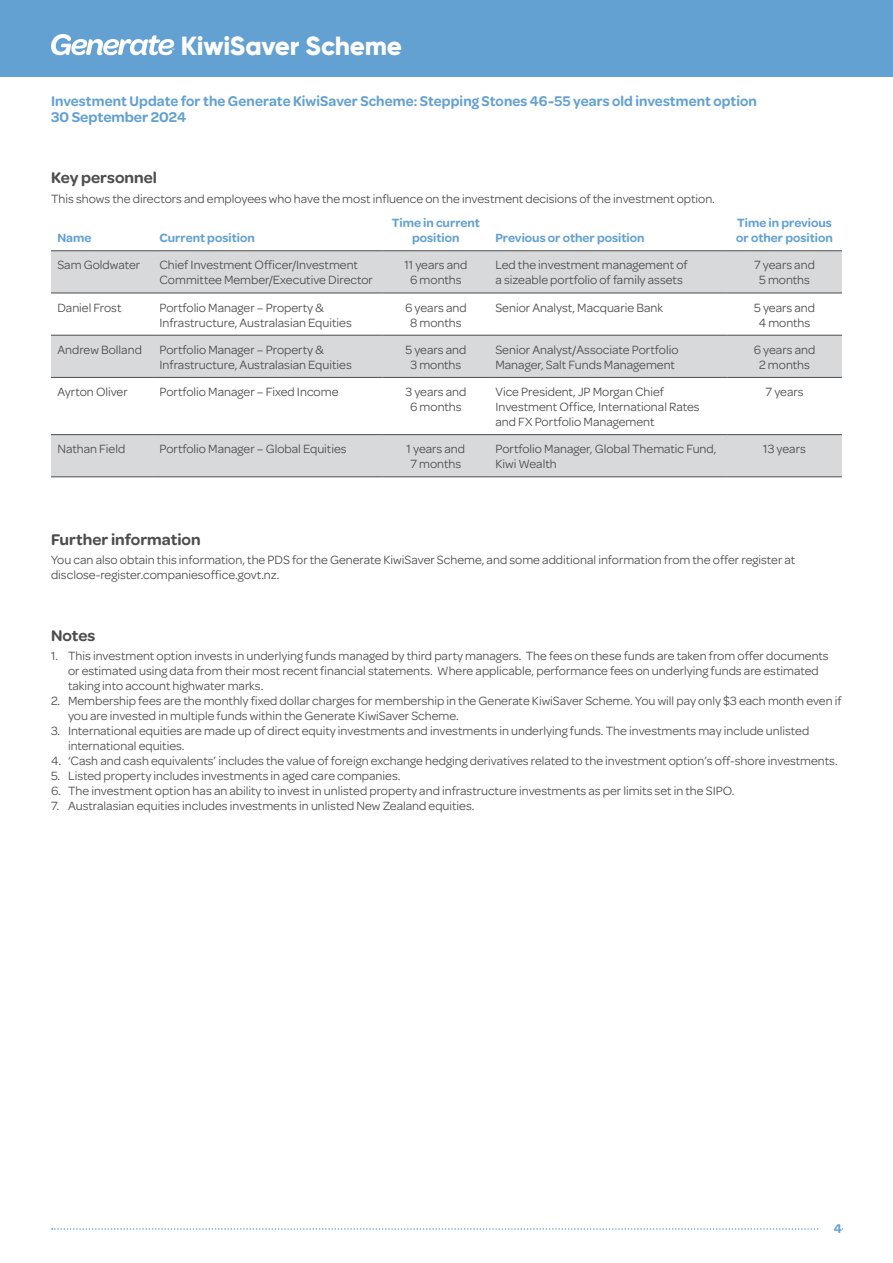
<style>
.page{position:relative;width:893px;height:1263px;background:#fff}
.page>*{position:absolute;margin:0;border:0;box-sizing:border-box;transform-origin:0 0}
.t1{font:800 26.25px "Gilroy";letter-spacing:-.01em;color:#fff}
.t2{font:600 16.5px "Omnes";color:#4d4d4f}
.t3{font:600 15px/16.5px "Omnes";letter-spacing:.005em;color:#63a1d3;scale:.96 1}
.t4{font:600 13.5px "Omnes";color:#63a1d3}
.t5{font:12.75px/15px "Omnes";color:#4d4d4f}
.t6{font:600 12.75px/15px "Omnes";color:#63a1d3;text-align:center}
</style>
<div class="page">
<svg style="left:52px;top:1228px;width:767px;height:2px"></svg>
<div style="left:0;top:0;width:893px;height:76px;background:#63a1d3"></div>
<svg style="left:51px;top:34px;width:123px;height:21px"></svg>
<svg style="left:51px;top:251px;width:791px;height:226px;fill:#d7d9da"></svg>
<hr style="left:51px;top:250px;width:102px;height:1px;background:#4d4d4f">
<hr style="left:153px;top:250px;width:230px;height:1px;background:#4d4d4f">
<hr style="left:383px;top:250px;width:106px;height:1px;background:#4d4d4f">
<hr style="left:489px;top:250px;width:238px;height:1px;background:#4d4d4f">
<hr style="left:727px;top:250px;width:115px;height:1px;background:#4d4d4f">
<hr style="left:51px;top:293px;width:102px;height:1px;background:#4d4d4f">
<hr style="left:153px;top:293px;width:230px;height:1px;background:#4d4d4f">
<hr style="left:51px;top:335px;width:102px;height:1px;background:#4d4d4f">
<hr style="left:153px;top:335px;width:230px;height:1px;background:#4d4d4f">
<hr style="left:51px;top:434px;width:102px;height:1px;background:#4d4d4f">
<hr style="left:153px;top:434px;width:230px;height:1px;background:#4d4d4f">
<hr style="left:383px;top:293px;width:106px;height:1px;background:#4d4d4f">
<hr style="left:383px;top:335px;width:106px;height:1px;background:#4d4d4f">
<hr style="left:383px;top:434px;width:106px;height:1px;background:#4d4d4f">
<hr style="left:489px;top:293px;width:238px;height:1px;background:#4d4d4f">
<hr style="left:727px;top:293px;width:115px;height:1px;background:#4d4d4f">
<hr style="left:489px;top:335px;width:238px;height:1px;background:#4d4d4f">
<hr style="left:727px;top:335px;width:115px;height:1px;background:#4d4d4f">
<hr style="left:489px;top:434px;width:238px;height:1px;background:#4d4d4f">
<hr style="left:727px;top:434px;width:115px;height:1px;background:#4d4d4f">
<hr style="left:51px;top:377px;width:102px;height:1px;background:#4d4d4f">
<hr style="left:153px;top:377px;width:230px;height:1px;background:#4d4d4f">
<hr style="left:51px;top:477px;width:102px;height:1px;background:#4d4d4f">
<hr style="left:153px;top:477px;width:230px;height:1px;background:#4d4d4f">
<hr style="left:383px;top:377px;width:106px;height:1px;background:#4d4d4f">
<hr style="left:383px;top:477px;width:106px;height:1px;background:#4d4d4f">
<hr style="left:489px;top:377px;width:238px;height:1px;background:#4d4d4f">
<hr style="left:727px;top:377px;width:115px;height:1px;background:#4d4d4f">
<hr style="left:489px;top:477px;width:238px;height:1px;background:#4d4d4f">
<hr style="left:727px;top:477px;width:115px;height:1px;background:#4d4d4f">
<h1 class="t1" style="left:181px;top:29px;width:223px">KiwiSaver Scheme</h1>
<p class="t3" style="left:51px;top:92px;width:737px">Investment Update for the Generate KiwiSaver Scheme: Stepping Stones 46-55 years old investment option<br>30 September 2024</p>
<p class="t2" style="left:51px;top:168px;width:107px">Key personnel</p>
<p class="t5" style="left:51px;top:191px;width:665px">This shows the directors and employees who have the most influence on the investment decisions of the investment option.</p>
<p class="t6" style="left:57px;top:230px;width:36px">Name</p>
<p class="t6" style="left:159px;top:230px;width:97px">Current position</p>
<p class="t6" style="left:392px;top:215px;width:90px">Time in current position</p>
<p class="t6" style="left:495px;top:230px;width:151px">Previous or other position</p>
<p class="t6" style="left:736px;top:215px;width:98px;text-align:left">Time in previous or other position</p>
<p class="t5" style="left:57px;top:258px;width:84px">Sam Goldwater</p>
<p class="t5" style="left:159px;top:258px;width:215px">Chief Investment Officer/Investment<br>Committee Member/Executive Director</p>
<p class="t5" style="left:404px;top:258px;width:65px;text-align:center">11 years and<br>6 months</p>
<p class="t5" style="left:495px;top:258px;width:194px">Led the investment management of a sizeable portfolio of family assets</p>
<p class="t5" style="left:754px;top:258px;width:62px;text-align:center">7 years and<br>5 months</p>
<p class="t5" style="left:57px;top:300px;width:66px">Daniel Frost</p>
<p class="t5" style="left:159px;top:300px;width:194px">Portfolio Manager – Property &amp;<br>Infrastructure, Australasian Equities</p>
<p class="t5" style="left:405px;top:300px;width:63px;text-align:center">6 years and<br>8 months</p>
<p class="t5" style="left:495px;top:300px;width:169px">Senior Analyst, Macquarie Bank</p>
<p class="t5" style="left:754px;top:300px;width:62px;text-align:center">5 years and<br>4 months</p>
<p class="t5" style="left:57px;top:342px;width:86px">Andrew Bolland</p>
<p class="t5" style="left:159px;top:342px;width:194px">Portfolio Manager – Property &amp;<br>Infrastructure, Australasian Equities</p>
<p class="t5" style="left:405px;top:342px;width:62px;text-align:center">5 years and<br>3 months</p>
<p class="t5" style="left:495px;top:342px;width:185px">Senior Analyst/Associate Portfolio<br>Manager, Salt Funds Management</p>
<p class="t5" style="left:754px;top:342px;width:63px;text-align:center">6 years and<br>2 months</p>
<p class="t5" style="left:57px;top:384px;width:72px">Ayrton Oliver</p>
<p class="t5" style="left:159px;top:384px;width:180px">Portfolio Manager – Fixed Income</p>
<p class="t5" style="left:405px;top:384px;width:62px;text-align:center">3 years and<br>6 months</p>
<p class="t5" style="left:495px;top:384px;width:206px">Vice President, JP Morgan Chief<br>Investment Office, International Rates and FX Portfolio Management</p>
<p class="t5" style="left:766px;top:384px;width:39px">7 years</p>
<p class="t5" style="left:57px;top:442px;width:69px">Nathan Field</p>
<p class="t5" style="left:159px;top:442px;width:189px">Portfolio Manager – Global Equities</p>
<p class="t5" style="left:407px;top:442px;width:60px;text-align:center">1 years and<br>7 months</p>
<p class="t5" style="left:495px;top:442px;width:223px">Portfolio Manager, Global Thematic Fund,<br>Kiwi Wealth</p>
<p class="t5" style="left:763px;top:442px;width:44px">13 years</p>
<p class="t2" style="left:51px;top:530px;width:151px">Further information</p>
<p class="t5" style="left:51px;top:552px;width:746px">You can also obtain this information, the PDS for the Generate KiwiSaver Scheme, and some additional information from the offer register at disclose-register.companiesoffice.govt.nz.</p>
<p class="t2" style="left:51px;top:626px;width:46px">Notes</p>
<p class="t5" style="left:68px;top:648px;width:762px;text-indent:-17px">1. This investment option invests in underlying funds managed by third party managers. The fees on these funds are taken from offer documents or estimated using data from their most recent financial statements. Where applicable, performance fees on underlying funds are estimated taking into account highwater marks.</p>
<p class="t5" style="left:68px;top:693px;width:775px;text-indent:-17px">2. Membership fees are the monthly fixed dollar charges for membership in the Generate KiwiSaver Scheme. You will pay only $3 each month even if you are invested in multiple funds within the Generate KiwiSaver Scheme.</p>
<p class="t5" style="left:68px;top:723px;width:743px;text-indent:-17px">3. International equities are made up of direct equity investments and investments in underlying funds. The investments may include unlisted international equities.</p>
<p class="t5" style="left:51px;top:753px;width:788px">4. ‘Cash and cash equivalents’ includes the value of foreign exchange hedging derivatives related to the investment option’s off-shore investments.</p>
<p class="t5" style="left:51px;top:768px;width:351px">5. Listed property includes investments in aged care companies.</p>
<p class="t5" style="left:51px;top:783px;width:685px">6. The investment option has an ability to invest in unlisted property and infrastructure investments as per limits set in the SIPO.</p>
<p class="t5" style="left:51px;top:798px;width:425px">7. Australasian equities includes investments in unlisted New Zealand equities.</p>
<p class="t4" style="left:834px;top:1221px;width:10px">4</p>
</div>
